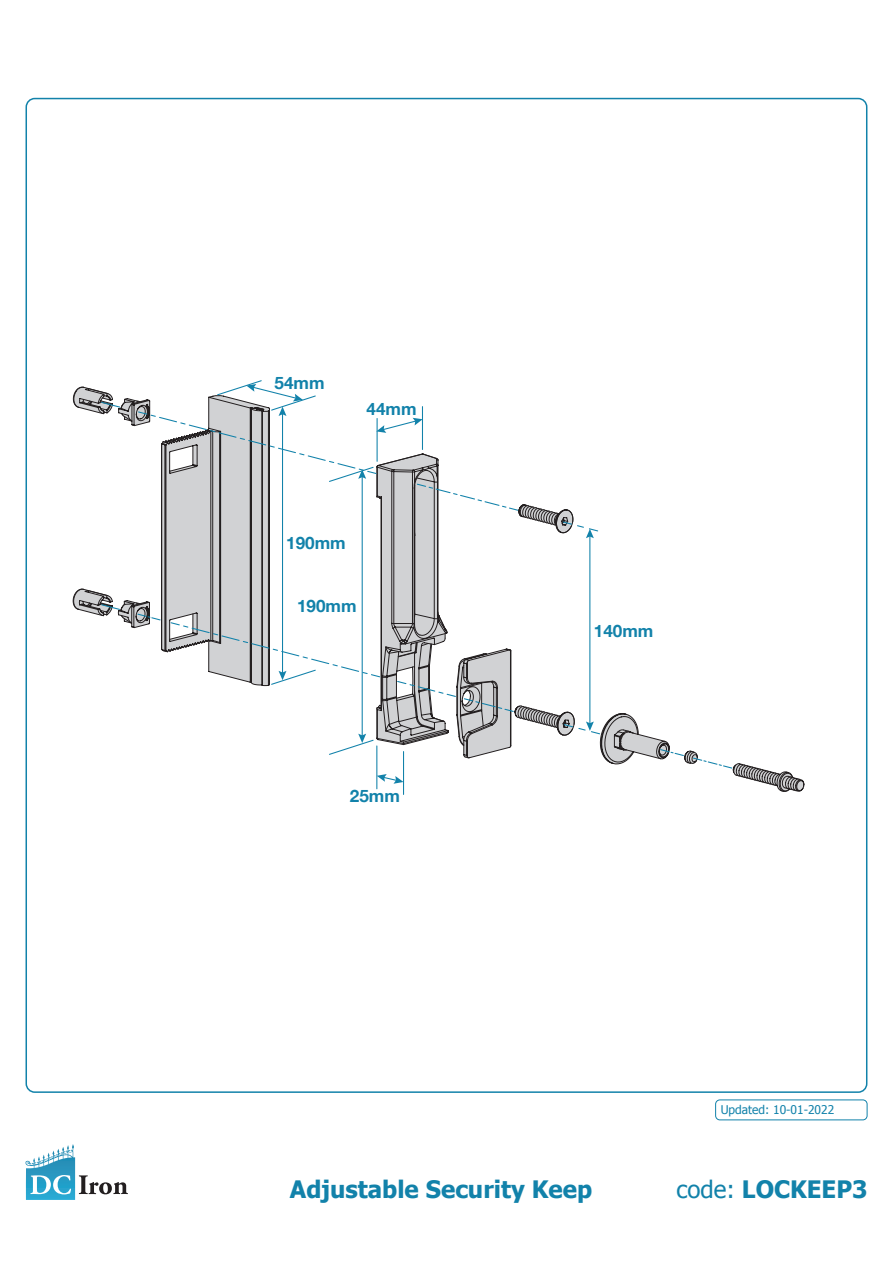
<style>
.page{position:relative;width:893px;height:1263px;background:#fff}
.page>*{position:absolute;margin:0;border:0;box-sizing:border-box;transform-origin:0 0}
.Product_Name{font:700 24px "Tahoma";color:#1282aa}
.t1{font:700 17.1px "Helvetica Neue";color:#1282aa}
.Product_Name-2{font:12px "Tahoma";color:#1282aa}
.s1{font-weight:400}
</style>
<div class="page">
<div style="left:715px;top:1099px;width:152px;height:21px;border:1px solid #1282aa;border-radius:4px"></div>
<svg style="left:73px;top:380px;width:731px;height:411px"></svg>
<hr style="left:422px;top:407px;width:1px;height:42px;background:#1282aa">
<hr style="left:376px;top:746px;width:1px;height:43px;background:#1282aa">
<hr style="left:403px;top:751px;width:1px;height:43px;background:#1282aa">
<hr style="left:377px;top:418px;width:1px;height:43px;background:#1282aa">
<svg style="left:38px;top:1144px;width:35px;height:19px"></svg>
<svg style="left:30px;top:1175px;width:41px;height:19px"></svg>
<svg style="left:79px;top:1175px;width:49px;height:19px"></svg>
<p class="t1" style="left:275px;top:370px;width:52px">54mm</p>
<p class="t1" style="left:366px;top:395px;width:52px">44mm</p>
<p class="t1" style="left:286px;top:530px;width:61px">190mm</p>
<p class="t1" style="left:297px;top:592px;width:61px">190mm</p>
<p class="t1" style="left:350px;top:783px;width:52px">25mm</p>
<p class="t1" style="left:594px;top:618px;width:61px">140mm</p>
<p class="Product_Name-2" style="left:721px;top:1101px;width:115px">Updated: 10-01-2022</p>
<p class="Product_Name" style="left:290px;top:1172px;width:304px">Adjustable Security Keep</p>
<p class="Product_Name" style="left:676px;top:1172px;width:193px"><span class="s1">code:</span> LOCKEEP3</p>
</div>
